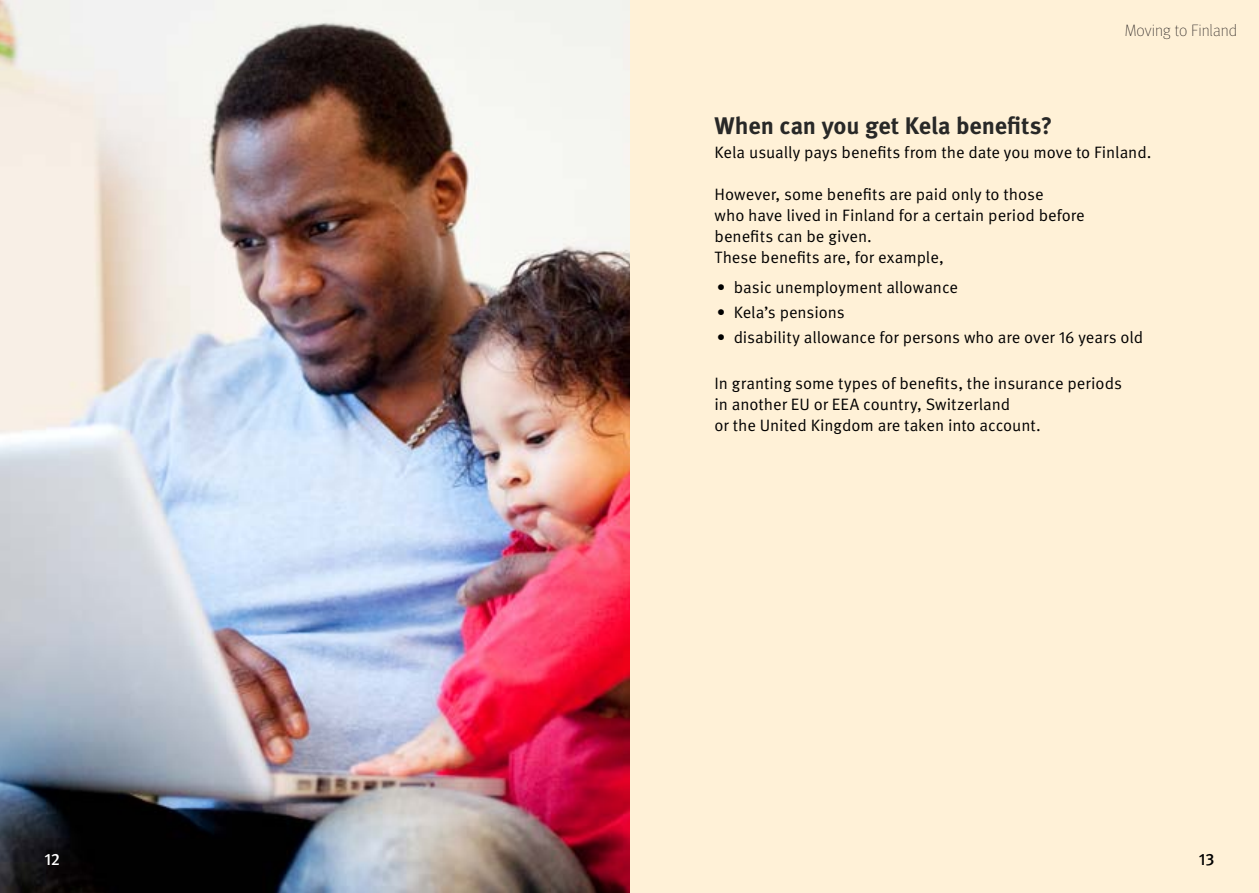
<style>
.page{position:relative;width:1259px;height:893px;background:#fff1d7}
.page>*{position:absolute;margin:0;border:0;box-sizing:border-box;transform-origin:0 0}
.H2_otsikko{font:700 24px "Meta Pro";color:#282827}
.Body_copy{font:16.5px/21px "Meta Pro Norm";color:#000}
.Bulletpoints{font:16.5px "Meta Pro Norm";letter-spacing:-.005em;color:#000}
.t1{font:100 16.5px "Meta Pro";letter-spacing:-.005em;color:#201a1b}
.t2{font:500 16.5px "Meta Pro";color:#fff}
.t3{font:500 16.5px "Meta Pro";color:#000}
</style>
<div class="page">
<img style="left:0;top:0;width:629px;height:893px">
<p class="t1" style="left:1124px;top:19px;width:114px">Moving to Finland</p>
<h2 class="H2_otsikko" style="left:714px;top:107px;width:339px">When can you get Kela benefits?</h2>
<p class="Body_copy" style="left:714px;top:141px;width:438px">Kela usually pays benefits from the date you move to Finland.</p>
<p class="Body_copy" style="left:714px;top:183px;width:372px">However, some benefits are paid only to those<br>who have lived in Finland for a certain period before benefits can be given.</p>
<p class="Body_copy" style="left:714px;top:246px;width:231px">These benefits are, for example,</p>
<p class="Bulletpoints" style="left:716px;top:274px;width:243px">• basic unemployment allowance</p>
<p class="Bulletpoints" style="left:716px;top:300px;width:130px">• Kela’s pensions</p>
<p class="Bulletpoints" style="left:716px;top:325px;width:428px">• disability allowance for persons who are over 16 years old</p>
<p class="Body_copy" style="left:714px;top:372px;width:409px">In granting some types of benefits, the insurance periods in another EU or EEA country, Switzerland<br>or the United Kingdom are taken into account.</p>
<p class="t2" style="left:44px;top:846px;width:17px">12</p>
<p class="t3" style="left:1199px;top:846px;width:17px">13</p>
</div>
